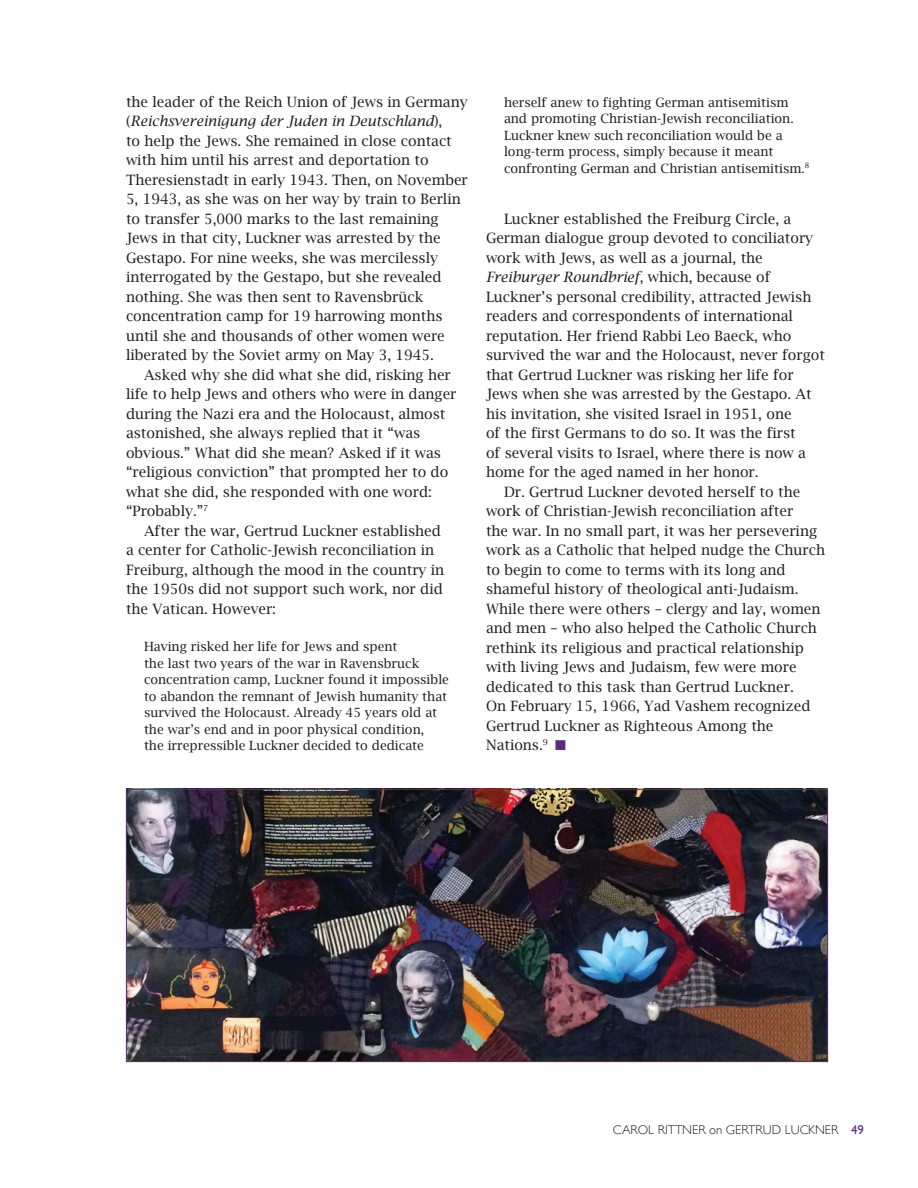
<style>
.page{position:relative;width:918px;height:1188px;background:#fff}
.page>*{position:absolute;margin:0;border:0;box-sizing:border-box;transform-origin:0 0}
.t1{font:14.25px/19.5px "Lucida Bright";color:#231f20}
.t2{font:italic 14.25px "Lucida Bright";color:#231f20}
.t3{font:12.75px/16.5px "Lucida Bright";color:#231f20}
.t4{font:300 12.75px "Gill Sans";color:#231f20}
.s1{font-style:italic}
.s2{font-style:normal}
.s3{color:#592c82}
.s4{font-weight:400;color:#592c82}
</style>
<div class="page">
<img style="left:128px;top:791px;width:698px;height:269px">
<div style="left:126px;top:789px;width:702px;height:273px;border:1px solid #592c82"></div>
<p class="t1" style="left:126px;top:92px;width:343px">the leader of the Reich Union of Jews in Germany (<span class="s1">Reichsvereinigung der Juden in Deutschland</span>),<br>to help the Jews. She remained in close contact with him until his arrest and deportation to Theresienstadt in early 1943. Then, on November 5, 1943, as she was on her way by train to Berlin to transfer 5,000 marks to the last remaining Jews in that city, Luckner was arrested by the Gestapo. For nine weeks, she was mercilessly interrogated by the Gestapo, but she revealed nothing. She was then sent to Ravensbrück concentration camp for 19 harrowing months until she and thousands of other women were liberated by the Soviet army on May 3, 1945.</p>
<p class="t1" style="left:126px;top:365px;width:332px;text-indent:18px">Asked why she did what she did, risking her life to help Jews and others who were in danger during the Nazi era and the Holocaust, almost astonished, she always replied that it “was obvious.” What did she mean? Asked if it was “religious conviction” that prompted her to do what she did, she responded with one word: “Probably.”<sup>7</sup></p>
<p class="t1" style="left:126px;top:521px;width:320px;text-indent:18px">After the war, Gertrud Luckner established a center for Catholic-Jewish reconciliation in Freiburg, although the mood in the country in the 1950s did not support such work, nor did the Vatican. However:</p>
<p class="t3" style="left:144px;top:638px;width:307px">Having risked her life for Jews and spent<br>the last two years of the war in Ravensbruck concentration camp, Luckner found it impossible to abandon the remnant of Jewish humanity that survived the Holocaust. Already 45 years old at the war’s end and in poor physical condition,<br>the irrepressible Luckner decided to dedicate</p>
<p class="t3" style="left:504px;top:94px;width:307px">herself anew to fighting German antisemitism and promoting Christian-Jewish reconciliation.<br>Luckner knew such reconciliation would be a long-term process, simply because it meant confronting German and Christian antisemitism.<sup>8</sup></p>
<p class="t1" style="left:504px;top:209px;width:289px">Luckner established the Freiburg Circle, a</p>
<p class="t1" style="left:486px;top:228px;width:329px">German dialogue group devoted to conciliatory</p>
<p class="t1" style="left:486px;top:248px;width:278px">work with Jews, as well as a journal, the</p>
<p class="t2" style="left:486px;top:269px;width:286px">Freiburger Roundbrief<span class="s2">, which, because of</span></p>
<p class="t1" style="left:486px;top:287px;width:327px">Luckner’s personal credibility, attracted Jewish</p>
<p class="t1" style="left:486px;top:306px;width:308px">readers and correspondents of international</p>
<p class="t1" style="left:486px;top:326px;width:307px">reputation. Her friend Rabbi Leo Baeck, who</p>
<p class="t1" style="left:486px;top:345px;width:341px">survived the war and the Holocaust, never forgot</p>
<p class="t1" style="left:486px;top:365px;width:309px">that Gertrud Luckner was risking her life for</p>
<p class="t1" style="left:486px;top:384px;width:327px">Jews when she was arrested by the Gestapo. At</p>
<p class="t1" style="left:486px;top:404px;width:307px">his invitation, she visited Israel in 1951, one</p>
<p class="t1" style="left:486px;top:423px;width:311px">of the first Germans to do so. It was the first</p>
<p class="t1" style="left:486px;top:443px;width:322px">of several visits to Israel, where there is now a</p>
<p class="t1" style="left:486px;top:462px;width:274px">home for the aged named in her honor.</p>
<p class="t1" style="left:504px;top:482px;width:298px">Dr. Gertrud Luckner devoted herself to the</p>
<p class="t1" style="left:486px;top:501px;width:309px">work of Christian-Jewish reconciliation after</p>
<p class="t1" style="left:486px;top:521px;width:333px">the war. In no small part, it was her persevering</p>
<p class="t1" style="left:486px;top:540px;width:341px">work as a Catholic that helped nudge the Church</p>
<p class="t1" style="left:486px;top:560px;width:301px">to begin to come to terms with its long and</p>
<p class="t1" style="left:486px;top:579px;width:314px">shameful history of theological anti-Judaism.</p>
<p class="t1" style="left:486px;top:599px;width:336px">While there were others – clergy and lay, women</p>
<p class="t1" style="left:486px;top:618px;width:332px">and men – who also helped the Catholic Church</p>
<p class="t1" style="left:486px;top:638px;width:320px">rethink its religious and practical relationship</p>
<p class="t1" style="left:486px;top:657px;width:312px">with living Jews and Judaism, few were more</p>
<p class="t1" style="left:486px;top:677px;width:309px">dedicated to this task than Gertrud Luckner.</p>
<p class="t1" style="left:486px;top:696px;width:326px">On February 15, 1966, Yad Vashem recognized</p>
<p class="t1" style="left:486px;top:716px;width:289px">Gertrud Luckner as Righteous Among the</p>
<p class="t1" style="left:486px;top:735px;width:81px">Nations.<sup>9</sup> <span class="s3">■</span></p>
<p class="t4" style="left:613px;top:1120px;width:253px">CAROL RITTNER on GERTRUD LUCKNER <span class="s4">49</span></p>
</div>
